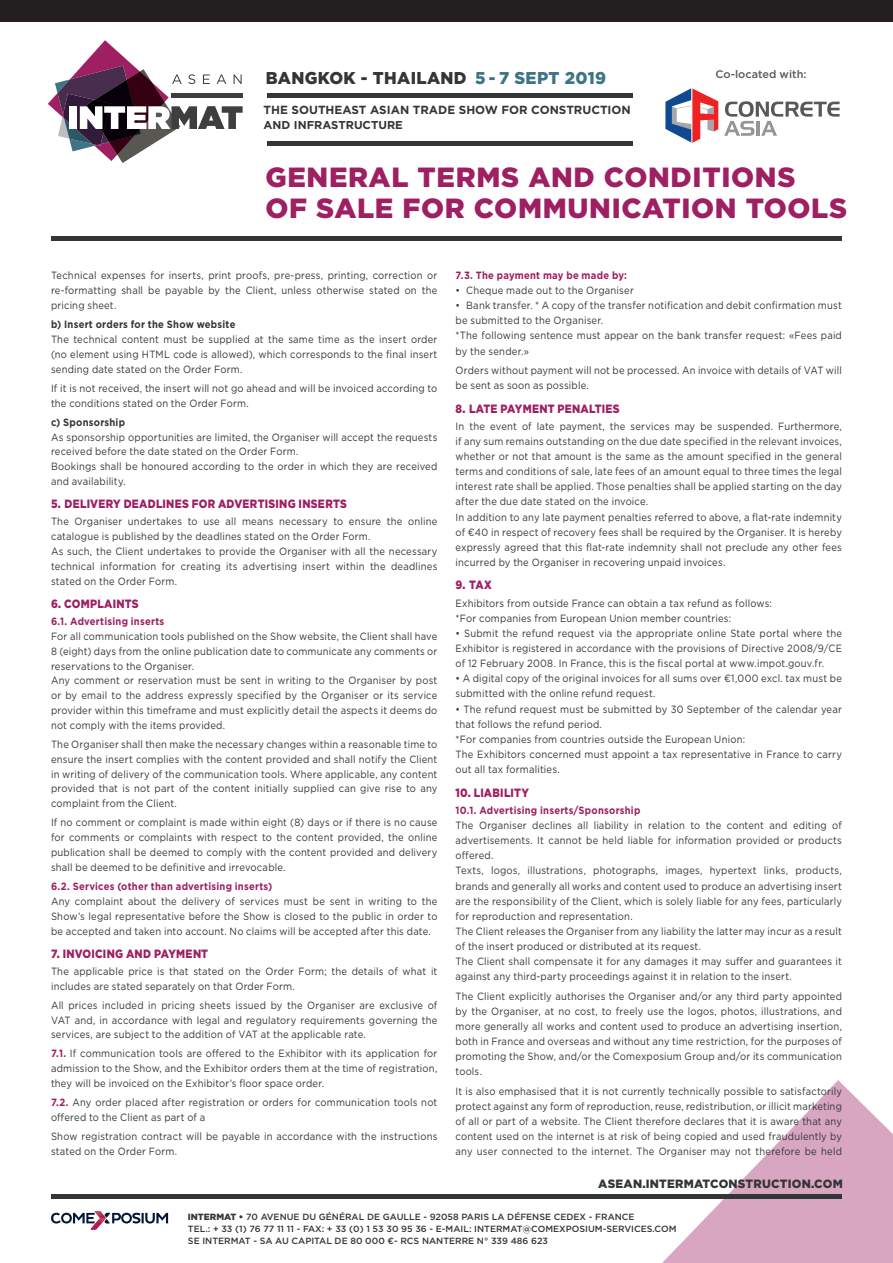
<style>
.page{position:relative;width:893px;height:1263px;background:#fff}
.page>*{position:absolute;margin:0;border:0;box-sizing:border-box;transform-origin:0 0}
.t1{font:900 27.75px/31.5px "Gotham";letter-spacing:.025em;color:#9e1f62}
.t2{font:900 17.1px "Gotham";letter-spacing:.02em;color:#333637}
.t3{font:900 12px "Gotham";letter-spacing:.025em;color:#9e1f62;scale:.87 1}
.t4{font:900 12px "Gotham";letter-spacing:.02em;color:#333637}
.t5{font:700 11.7px "Gotham";color:#333637}
.t6{font:700 11.4px "Gotham";color:#333637}
.t7{font:500 10.95px "Gotham";color:#57585a}
.t8{font:10.5px/15.1px "Gotham";letter-spacing:.02em;color:#333637;scale:.9 1}
.t9{font:700 10.5px "Gotham";letter-spacing:.025em;color:#9e1f62;scale:.9 1}
.t10{font:700 10.5px "Gotham";letter-spacing:.025em;color:#333637;scale:.9 1}
.t11{font:500 9px/12.1px "Gotham";color:#333637}
.s1{color:#3e7586}
.s2{font-weight:700;color:#9e1f62}
.s3{font-weight:900}
</style>
<div class="page">
<svg style="left:48px;top:40px;width:195px;height:123px"></svg>
<div style="left:267px;top:93px;width:366px;height:5px;background:#333637"></div>
<hr style="left:267px;top:141px;width:366px;height:4px;background:#333637">
<div style="left:51px;top:236px;width:791px;height:5px;background:#333637"></div>
<svg style="left:665px;top:88px;width:53px;height:55px"></svg>
<svg style="left:724px;top:101px;width:115px;height:35px"></svg>
<svg style="left:662px;top:1080px;width:231px;height:183px;fill:#d8a6c0"></svg>
<div style="left:51px;top:1194px;width:791px;height:5px;background:#333637"></div>
<svg style="left:51px;top:1211px;width:117px;height:19px"></svg>
<div style="left:0;top:0;width:893px;height:22px;background:#231f20"></div>
<h2 class="t2" style="left:266px;top:66px;width:342px">BANGKOK - THAILAND <span class="s1">5 - 7 SEPT 2019</span></h2>
<p class="t5" style="left:264px;top:102px;width:369px">THE SOUTHEAST ASIAN TRADE SHOW FOR CONSTRUCTION</p>
<p class="t6" style="left:264px;top:117px;width:141px">AND INFRASTRUCTURE</p>
<p class="t7" style="left:715px;top:67px;width:93px">Co-located with:</p>
<h1 class="t1" style="left:265px;top:161px;width:583px">GENERAL TERMS AND CONDITIONS<br>OF SALE FOR COMMUNICATION TOOLS</h1>
<p class="t8" style="left:51px;top:267px;width:431px;text-align:justify">Technical expenses for inserts, print proofs, pre-press, printing, correction or re-formatting shall be payable by the Client, unless otherwise stated on the pricing sheet.</p>
<p class="t10" style="left:51px;top:317px;width:206px">b) Insert orders for the Show website</p>
<p class="t8" style="left:51px;top:332px;width:431px;text-align:justify">The technical content must be supplied at the same time as the insert order (no element using HTML code is allowed), which corresponds to the final insert sending date stated on the Order Form.</p>
<p class="t8" style="left:51px;top:380px;width:431px">If it is not received, the insert will not go ahead and will be invoiced according to the conditions stated on the Order Form.</p>
<p class="t10" style="left:51px;top:415px;width:84px">c) Sponsorship</p>
<p class="t8" style="left:51px;top:429px;width:431px">As sponsorship opportunities are limited, the Organiser will accept the requests received before the date stated on the Order Form.<br>Bookings shall be honoured according to the order in which they are received and availability.</p>
<p class="t3" style="left:51px;top:496px;width:342px">5. DELIVERY DEADLINES FOR ADVERTISING INSERTS</p>
<p class="t8" style="left:51px;top:514px;width:431px">The Organiser undertakes to use all means necessary to ensure the online catalogue is published by the deadlines stated on the Order Form.<br>As such, the Client undertakes to provide the Organiser with all the necessary technical information for creating its advertising insert within the deadlines stated on the Order Form.</p>
<p class="t3" style="left:51px;top:595px;width:102px">6. COMPLAINTS</p>
<p class="t9" style="left:51px;top:614px;width:127px">6.1. Advertising inserts</p>
<p class="t8" style="left:51px;top:628px;width:431px">For all communication tools published on the Show website, the Client shall have 8 (eight) days from the online publication date to communicate any comments or reservations to the Organiser.<br>Any comment or reservation must be sent in writing to the Organiser by post or by email to the address expressly specified by the Organiser or its service provider within this timeframe and must explicitly detail the aspects it deems do not comply with the items provided.</p>
<p class="t8" style="left:51px;top:737px;width:431px;text-align:justify">The Organiser shall then make the necessary changes within a reasonable time to ensure the insert complies with the content provided and shall notify the Client in writing of delivery of the communication tools. Where applicable, any content provided that is not part of the content initially supplied can give rise to any complaint from the Client.</p>
<p class="t8" style="left:51px;top:815px;width:431px;text-align:justify">If no comment or complaint is made within eight (8) days or if there is no cause for comments or complaints with respect to the content provided, the online publication shall be deemed to comply with the content provided and delivery shall be deemed to be definitive and irrevocable.</p>
<p class="t9" style="left:51px;top:879px;width:247px">6.2. Services (other than advertising inserts)</p>
<p class="t8" style="left:51px;top:893px;width:431px;text-align:justify">Any complaint about the delivery of services must be sent in writing to the Show’s legal representative before the Show is closed to the public in order to be accepted and taken into account. No claims will be accepted after this date.</p>
<p class="t3" style="left:51px;top:945px;width:182px">7. INVOICING AND PAYMENT</p>
<p class="t8" style="left:51px;top:963px;width:431px">The applicable price is that stated on the Order Form; the details of what it includes are stated separately on that Order Form.</p>
<p class="t8" style="left:51px;top:997px;width:431px;text-align:justify">All prices included in pricing sheets issued by the Organiser are exclusive of VAT and, in accordance with legal and regulatory requirements governing the services, are subject to the addition of VAT at the applicable rate.</p>
<p class="t8" style="left:51px;top:1046px;width:431px;text-align:justify"><span class="s2">7.1.</span> If communication tools are offered to the Exhibitor with its application for admission to the Show, and the Exhibitor orders them at the time of registration, they will be invoiced on the Exhibitor’s floor space order.</p>
<p class="t8" style="left:51px;top:1095px;width:431px"><span class="s2">7.2.</span> Any order placed after registration or orders for communication tools not offered to the Client as part of a</p>
<p class="t8" style="left:51px;top:1129px;width:431px">Show registration contract will be payable in accordance with the instructions stated on the Order Form.</p>
<p class="t9" style="left:456px;top:268px;width:192px">7.3. The payment may be made by:</p>
<p class="t8" style="left:456px;top:282px;width:200px">• Cheque made out to the Organiser</p>
<p class="t8" style="left:456px;top:298px;width:431px">• Bank transfer. * A copy of the transfer notification and debit confirmation must be submitted to the Organiser.<br>*The following sentence must appear on the bank transfer request: «Fees paid by the sender.»</p>
<p class="t8" style="left:456px;top:362px;width:431px">Orders without payment will not be processed. An invoice with details of VAT will be sent as soon as possible.</p>
<p class="t3" style="left:456px;top:400px;width:190px">8. LATE PAYMENT PENALTIES</p>
<p class="t8" style="left:456px;top:418px;width:431px">In the event of late payment, the services may be suspended. Furthermore, if any sum remains outstanding on the due date specified in the relevant invoices, whether or not that amount is the same as the amount specified in the general terms and conditions of sale, late fees of an amount equal to three times the legal interest rate shall be applied. Those penalties shall be applied starting on the day after the due date stated on the invoice.<br>In addition to any late payment penalties referred to above, a flat-rate indemnity of €40 in respect of recovery fees shall be required by the Organiser. It is hereby expressly agreed that this flat-rate indemnity shall not preclude any other fees incurred by the Organiser in recovering unpaid invoices.</p>
<p class="t3" style="left:456px;top:577px;width:43px">9. TAX</p>
<p class="t8" style="left:456px;top:595px;width:353px">Exhibitors from outside France can obtain a tax refund as follows: *For companies from European Union member countries:</p>
<p class="t8" style="left:456px;top:625px;width:431px;text-align:justify">• Submit the refund request via the appropriate online State portal where the Exhibitor is registered in accordance with the provisions of Directive 2008/9/CE of 12 February 2008. In France, this is the fiscal portal at www.impot.gouv.fr.</p>
<p class="t8" style="left:456px;top:671px;width:431px">• A digital copy of the original invoices for all sums over €1,000 excl. tax must be submitted with the online refund request.</p>
<p class="t8" style="left:456px;top:701px;width:431px">• The refund request must be submitted by 30 September of the calendar year that follows the refund period.<br>*For companies from countries outside the European Union:<br>The Exhibitors concerned must appoint a tax representative in France to carry out all tax formalities.</p>
<p class="t3" style="left:456px;top:784px;width:86px">10. LIABILITY</p>
<p class="t9" style="left:456px;top:803px;width:207px">10.1. Advertising inserts/Sponsorship</p>
<p class="t8" style="left:456px;top:817px;width:431px">The Organiser declines all liability in relation to the content and editing of advertisements. It cannot be held liable for information provided or products offered.<br>Texts, logos, illustrations, photographs, images, hypertext links, products, brands and generally all works and content used to produce an advertising insert are the responsibility of the Client, which is solely liable for any fees, particularly for reproduction and representation.<br>The Client releases the Organiser from any liability the latter may incur as a result of the insert produced or distributed at its request.<br>The Client shall compensate it for any damages it may suffer and guarantees it against any third-party proceedings against it in relation to the insert.</p>
<p class="t8" style="left:456px;top:988px;width:431px;text-align:justify">The Client explicitly authorises the Organiser and/or any third party appointed by the Organiser, at no cost, to freely use the logos, photos, illustrations, and more generally all works and content used to produce an advertising insertion, both in France and overseas and without any time restriction, for the purposes of promoting the Show, and/or the Comexposium Group and/or its communication tools.</p>
<p class="t8" style="left:456px;top:1083px;width:431px;text-align:justify">It is also emphasised that it is not currently technically possible to satisfactorily protect against any form of reproduction, reuse, redistribution, or illicit marketing of all or part of a website. The Client therefore declares that it is aware that any content used on the internet is at risk of being copied and used fraudulently by any user connected to the internet. The Organiser may not therefore be held</p>
<p class="t4" style="left:598px;top:1176px;width:246px">ASEAN.INTERMATCONSTRUCTION.COM</p>
<p class="t11" style="left:188px;top:1210px;width:490px"><span class="s3">INTERMAT •</span> 70 AVENUE DU GÉNÉRAL DE GAULLE - 92058 PARIS LA DÉFENSE CEDEX - FRANCE<br>TEL.: + 33 (1) 76 77 11 11 - FAX: + 33 (0) 1 53 30 95 36 - E-MAIL: INTERMAT@COMEXPOSIUM-SERVICES.COM<br>SE INTERMAT - SA AU CAPITAL DE 80 000 €- RCS NANTERRE N° 339 486 623</p>
</div>
